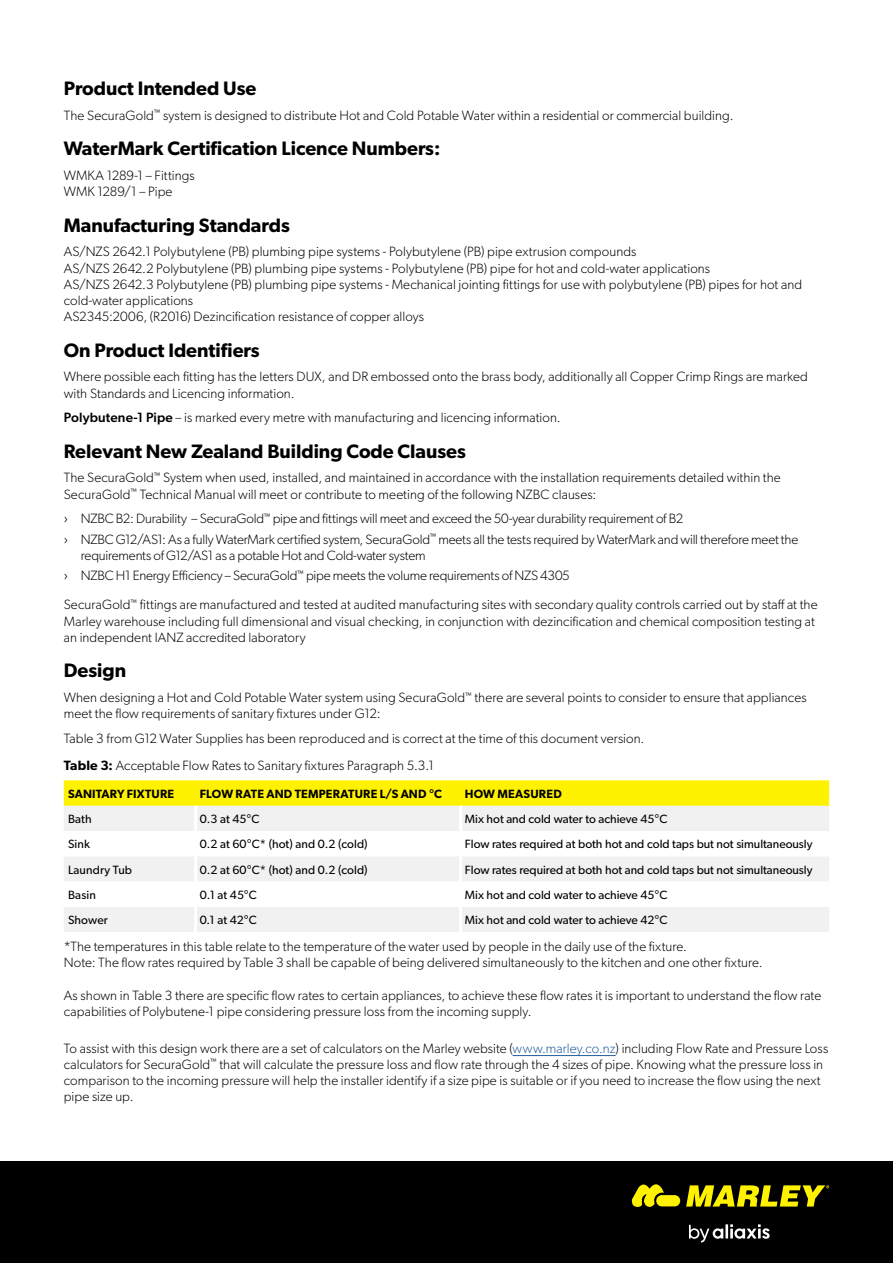
<style>
.page{position:relative;width:893px;height:1263px;background:#fff}
.page>*{position:absolute;margin:0;border:0;box-sizing:border-box;transform-origin:0 0}
.t1{font:600 19.5px "Gibson";color:#000}
.t2{font:300 13.5px/16.2px "Gibson";letter-spacing:.005em;color:#000}
.t3{font:300 13.5px/20.4px "Gibson";letter-spacing:-.015em;color:#000}
.t4{font:12px "Gibson";color:#000}
.t5{font:600 12px "Gibson";letter-spacing:.015em;color:#000}
.s1{font-weight:500}
.s2{font-size:15px}
.s3{font-weight:600}
.s4{color:#215e9e}
</style>
<div class="page">
<div style="left:0;top:1161px;width:893px;height:102px;background:#000"></div>
<div style="left:656px;top:1195px;width:24px;height:11px;background:#fff200;border-radius:6px"></div>
<svg style="left:631px;top:1184px;width:33px;height:23px"></svg>
<svg style="left:686px;top:1185px;width:143px;height:21px"></svg>
<svg style="left:689px;top:1224px;width:81px;height:18px"></svg>
<hr style="left:513px;top:1055px;width:103px;height:1px;background:#215e9e">
<svg style="left:64px;top:780px;width:765px;height:26px;background:#fef205"></svg>
<div style="left:64px;top:806px;width:765px;height:126px;background:#f1f1f2"></div>
<svg style="left:64px;top:831px;width:765px;height:76px"></svg>
<hr style="left:194px;top:806px;width:3px;height:25px;background:#fff">
<hr style="left:194px;top:831px;width:3px;height:25px;background:#fff">
<hr style="left:194px;top:856px;width:3px;height:25px;background:#fff">
<hr style="left:194px;top:881px;width:3px;height:26px;background:#fff">
<hr style="left:194px;top:907px;width:3px;height:25px;background:#fff">
<hr style="left:459px;top:806px;width:3px;height:25px;background:#fff">
<hr style="left:459px;top:831px;width:3px;height:25px;background:#fff">
<hr style="left:459px;top:856px;width:3px;height:25px;background:#fff">
<hr style="left:459px;top:881px;width:3px;height:26px;background:#fff">
<hr style="left:459px;top:907px;width:3px;height:25px;background:#fff">
<h1 class="t1" style="left:64px;top:77px;width:194px">Product Intended Use</h1>
<p class="t2" style="left:64px;top:107px;width:671px">The SecuraGold<sup>™</sup> system is designed to distribute Hot and Cold Potable Water within a residential or commercial building.</p>
<h1 class="t1" style="left:64px;top:137px;width:378px">WaterMark Certification Licence Numbers:</h1>
<p class="t2" style="left:64px;top:167px;width:133px">WMKA 1289-1 – Fittings<br>WMK 1289/1 – Pipe</p>
<h1 class="t1" style="left:64px;top:213px;width:228px">Manufacturing Standards</h1>
<p class="t2" style="left:64px;top:243px;width:740px">AS/NZS 2642.1 Polybutylene (PB) plumbing pipe systems - Polybutylene (PB) pipe extrusion compounds<br>AS/NZS 2642.2 Polybutylene (PB) plumbing pipe systems - Polybutylene (PB) pipe for hot and cold-water applications<br>AS/NZS 2642.3 Polybutylene (PB) plumbing pipe systems - Mechanical jointing fittings for use with polybutylene (PB) pipes for hot and cold-water applications<br>AS2345:2006, (R2016) Dezincification resistance of copper alloys</p>
<h1 class="t1" style="left:64px;top:338px;width:197px">On Product Identifiers</h1>
<p class="t2" style="left:64px;top:368px;width:746px">Where possible each fitting has the letters DUX, and DR embossed onto the brass body, additionally all Copper Crimp Rings are marked with Standards and Licencing information.</p>
<p class="t2" style="left:64px;top:409px;width:498px"><span class="s1">Polybutene-1 Pipe</span> – is marked every metre with manufacturing and licencing information.</p>
<h1 class="t1" style="left:64px;top:439px;width:404px">Relevant New Zealand Building Code Clauses</h1>
<p class="t2" style="left:64px;top:469px;width:718px">The SecuraGold<sup>™</sup> System when used, installed, and maintained in accordance with the installation requirements detailed within the<br>SecuraGold<sup>™</sup> Technical Manual will meet or contribute to meeting of the following NZBC clauses:</p>
<p class="t3" style="left:64px;top:508px;width:736px"><span class="s2">›</span> NZBC B2: Durability – SecuraGold<sup>™</sup> pipe and fittings will meet and exceed the 50-year durability requirement of B2<br><span class="s2">›</span> NZBC G12/AS1: As a fully WaterMark certified system, SecuraGold<sup>™</sup> meets all the tests required by WaterMark and will therefore meet the</p>
<p class="t3" style="left:64px;top:545px;width:508px;text-indent:17px">requirements of G12/AS1 as a potable Hot and Cold-water system<br><span class="s2">›</span> NZBC H1 Energy Efficiency – SecuraGold<sup>™</sup> pipe meets the volume requirements of NZS 4305</p>
<p class="t2" style="left:64px;top:596px;width:755px">SecuraGold<sup>™</sup> fittings are manufactured and tested at audited manufacturing sites with secondary quality controls carried out by staff at the<br>Marley warehouse including full dimensional and visual checking, in conjunction with dezincification and chemical composition testing at an independent IANZ accredited laboratory</p>
<h1 class="t1" style="left:64px;top:659px;width:64px">Design</h1>
<p class="t2" style="left:64px;top:689px;width:744px">When designing a Hot and Cold Potable Water system using SecuraGold<sup>™</sup> there are several points to consider to ensure that appliances meet the flow requirements of sanitary fixtures under G12:</p>
<p class="t2" style="left:64px;top:730px;width:582px">Table 3 from G12 Water Supplies has been reproduced and is correct at the time of this document version.</p>
<p class="t2" style="left:64px;top:757px;width:372px"><span class="s3">Table 3:</span> Acceptable Flow Rates to Sanitary fixtures Paragraph 5.3.1</p>
<p class="t5" style="left:68px;top:786px;width:108px">SANITARY FIXTURE</p>
<p class="t5" style="left:200px;top:786px;width:244px">FLOW RATE AND TEMPERATURE L/S AND °C</p>
<p class="t5" style="left:465px;top:786px;width:98px">HOW MEASURED</p>
<p class="t4" style="left:68px;top:812px;width:25px">Bath</p>
<p class="t4" style="left:200px;top:812px;width:61px">0.3 at 45°C</p>
<p class="t4" style="left:465px;top:812px;width:204px">Mix hot and cold water to achieve 45°C</p>
<p class="t4" style="left:68px;top:837px;width:23px">Sink</p>
<p class="t4" style="left:200px;top:837px;width:169px">0.2 at 60°C* (hot) and 0.2 (cold)</p>
<p class="t4" style="left:465px;top:837px;width:349px">Flow rates required at both hot and cold taps but not simultaneously</p>
<p class="t4" style="left:68px;top:862px;width:66px">Laundry Tub</p>
<p class="t4" style="left:200px;top:862px;width:169px">0.2 at 60°C* (hot) and 0.2 (cold)</p>
<p class="t4" style="left:465px;top:862px;width:349px">Flow rates required at both hot and cold taps but not simultaneously</p>
<p class="t4" style="left:68px;top:887px;width:29px">Basin</p>
<p class="t4" style="left:200px;top:887px;width:59px">0.1 at 45°C</p>
<p class="t4" style="left:465px;top:887px;width:204px">Mix hot and cold water to achieve 45°C</p>
<p class="t4" style="left:68px;top:913px;width:41px">Shower</p>
<p class="t4" style="left:200px;top:913px;width:58px">0.1 at 42°C</p>
<p class="t4" style="left:465px;top:913px;width:204px">Mix hot and cold water to achieve 42°C</p>
<p class="t2" style="left:64px;top:938px;width:700px">*The temperatures in this table relate to the temperature of the water used by people in the daily use of the fixture.<br>Note: The flow rates required by Table 3 shall be capable of being delivered simultaneously to the kitchen and one other fixture.</p>
<p class="t2" style="left:64px;top:987px;width:759px">As shown in Table 3 there are specific flow rates to certain appliances, to achieve these flow rates it is important to understand the flow rate capabilities of Polybutene-1 pipe considering pressure loss from the incoming supply.</p>
<p class="t2" style="left:64px;top:1040px;width:766px">To assist with this design work there are a set of calculators on the Marley website (<span class="s4">www.marley.co.nz</span>) including Flow Rate and Pressure Loss calculators for SecuraGold<sup>™</sup> that will calculate the pressure loss and flow rate through the 4 sizes of pipe. Knowing what the pressure loss in comparison to the incoming pressure will help the installer identify if a size pipe is suitable or if you need to increase the flow using the next pipe size up.</p>
</div>
